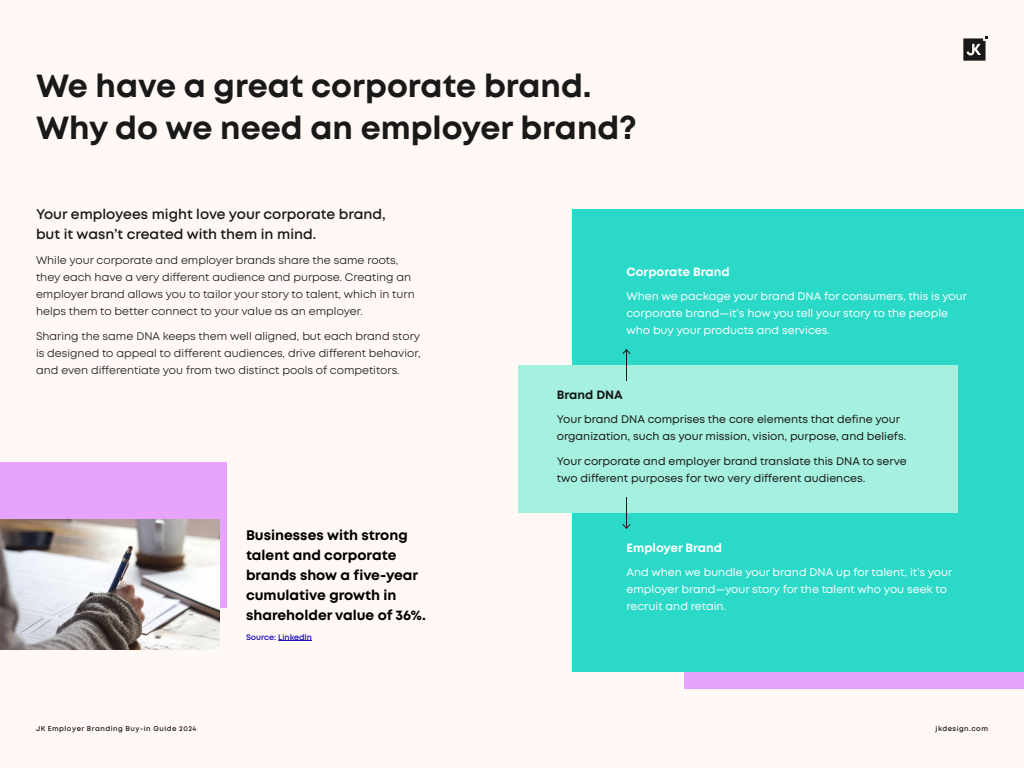
<style>
.page{position:relative;width:1024px;height:768px;background:#fff8f4}
.page>*{position:absolute;margin:0;border:0;box-sizing:border-box;transform-origin:0 0}
.t1{font:700 32px/42px "Mont";color:#191919}
.t2{font:700 14px/20px "Mont";color:#000}
.t3{font:600 14px/20px "Mont";color:#191919}
.t4{font:700 12px "Mont";color:#fff}
.t5{font:700 12px "Mont";color:#19191a}
.t6{font:11px/17px "Mont";color:#191919}
.t7{font:11px/17px "Mont";color:#fff}
.t8{font:11px/17px "Mont";color:#19191a}
.t9{font:600 8px "Mont";color:#1605ba}
.t10{font:600 7px "Mont";letter-spacing:.07em;color:#191919}
</style>
<div class="page">
<div style="left:684px;top:672px;width:340px;height:17px;background:#e6a4ff"></div>
<div style="left:572px;top:209px;width:452px;height:463px;background:#2ad9c7"></div>
<div style="left:0;top:462px;width:227px;height:146px;background:#e6a4ff"></div>
<hr style="left:278px;top:640px;width:34px;height:1px;background:#1605ba">
<img style="left:0;top:520px;width:220px;height:130px">
<div style="left:518px;top:365px;width:439px;height:148px;background:#a5f0de"></div>
<hr style="left:626px;top:350px;width:1px;height:31px;background:#19191a">
<svg style="left:622px;top:349px;width:9px;height:5px"></svg>
<hr style="left:626px;top:497px;width:1px;height:31px;background:#19191a">
<svg style="left:622px;top:524px;width:9px;height:5px"></svg>
<svg style="left:963px;top:36px;width:25px;height:25px"></svg>
<h1 class="t1" style="left:36px;top:65px;width:602px">We have a great corporate brand.<br>Why do we need an employer brand?</h1>
<p class="t3" style="left:36px;top:204px;width:351px">Your employees might love your corporate brand, but it wasn’t created with them in mind.</p>
<p class="t6" style="left:36px;top:252px;width:380px">While your corporate and employer brands share the same roots, they each have a very different audience and purpose. Creating an employer brand allows you to tailor your story to talent, which in turn helps them to better connect to your value as an employer.</p>
<p class="t6" style="left:36px;top:328px;width:386px;text-align:justify">Sharing the same DNA keeps them well aligned, but each brand story is designed to appeal to different audiences, drive different behavior, and even differentiate you from two distinct pools of competitors.</p>
<p class="t2" style="left:246px;top:525px;width:181px">Businesses with strong talent and corporate brands show a five-year cumulative growth in shareholder value of 36%.</p>
<p class="t9" style="left:246px;top:632px;width:68px">Source: LinkedIn</p>
<p class="t4" style="left:626px;top:264px;width:105px">Corporate Brand</p>
<p class="t7" style="left:626px;top:288px;width:342px">When we package your brand DNA for consumers, this is your corporate brand—it’s how you tell your story to the people who buy your products and services.</p>
<p class="t5" style="left:557px;top:387px;width:67px">Brand DNA</p>
<p class="t8" style="left:557px;top:411px;width:351px">Your brand DNA comprises the core elements that define your organization, such as your mission, vision, purpose, and beliefs.</p>
<p class="t8" style="left:557px;top:453px;width:351px">Your corporate and employer brand translate this DNA to serve two different purposes for two very different audiences.</p>
<p class="t4" style="left:626px;top:540px;width:97px">Employer Brand</p>
<p class="t7" style="left:626px;top:564px;width:327px">And when we bundle your brand DNA up for talent, it’s your employer brand—your story for the talent who you seek to recruit and retain.</p>
<p class="t10" style="left:36px;top:724px;width:162px">JK Employer Branding Buy-in Guide 2024</p>
<p class="t10" style="left:936px;top:724px;width:54px">jkdesign.com</p>
</div>
